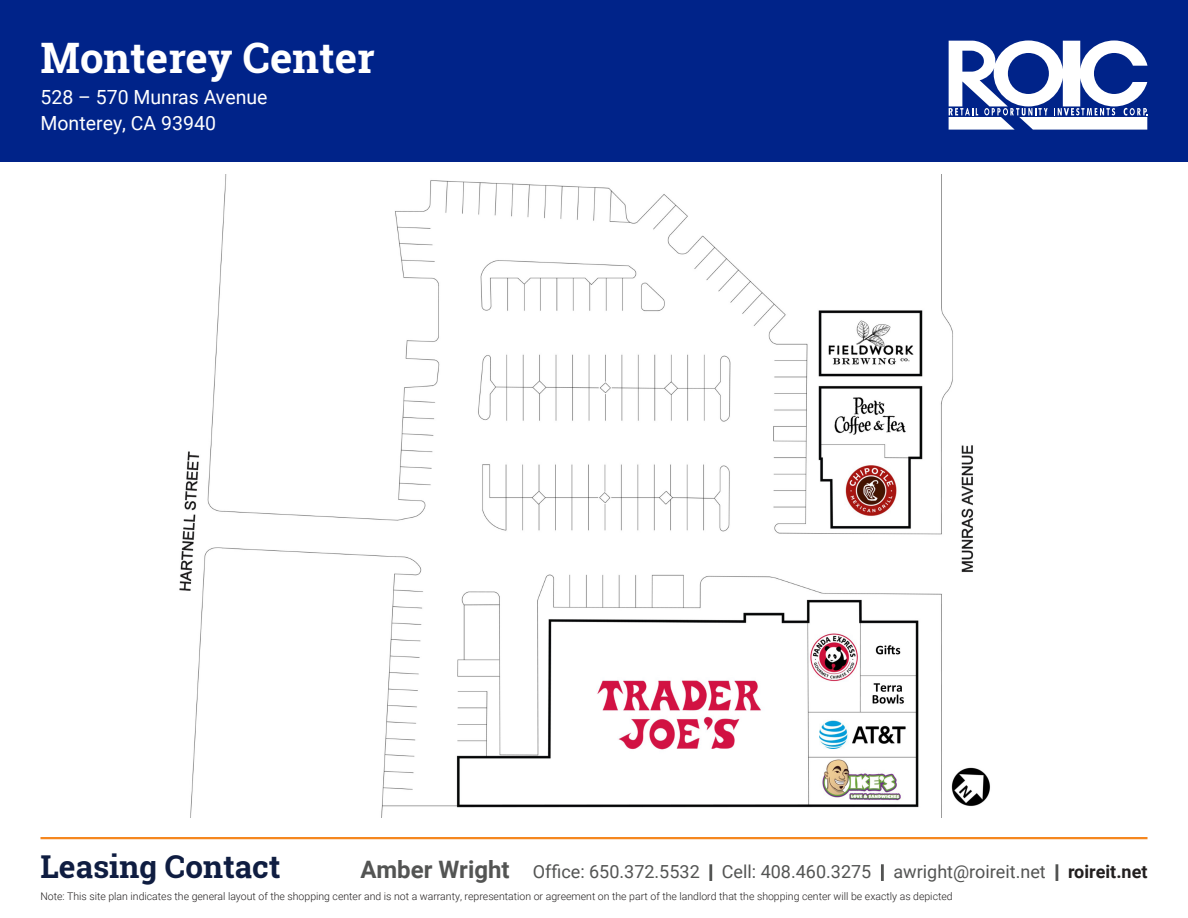
<style>
.page{position:relative;width:1188px;height:918px;background:#fff}
.page>*{position:absolute;margin:0;border:0;box-sizing:border-box;transform-origin:0 0}
.t1{font:700 42px "Roboto Slab";color:#fff}
.t2{font:700 31.5px "Roboto Slab";color:#0f1d41}
.t3{font:19.5px/25.5px "Roboto";color:#fff}
.t4{font:18px "Roboto";color:#535453}
.t5{font:300 10.5px "Roboto";color:#221f1f}
.s1{font-weight:700;font-size:24px}
.s2{font-weight:700;color:#221f1f}
</style>
<div class="page">
<div style="left:0;top:0;width:1188px;height:162px;background:#002389"></div>
<hr style="left:40px;top:837px;width:1108px;height:2px;background:#f5871f">
<svg style="left:949px;top:40px;width:199px;height:90px"></svg>
<img style="left:179px;top:174px;width:811px;height:643px">
<h1 class="t1" style="left:40px;top:28px;width:336px">Monterey Center</h1>
<h3 class="t3" style="left:40px;top:84px;width:229px">528 – 570 Munras Avenue<br>Monterey, CA 93940</h3>
<h2 class="t2" style="left:40px;top:845px;width:241px">Leasing Contact</h2>
<h3 class="t4" style="left:360px;top:859px;width:789px"><span class="s1">Amber Wright</span> Office: 650.372.5532 | Cell: 408.460.3275 | awright@roireit.net | <span class="s2">roireit.net</span></h3>
<p class="t5" style="left:40px;top:889px;width:914px">Note: This site plan indicates the general layout of the shopping center and is not a warranty, representation or agreement on the part of the landlord that the shopping center will be exactly as depicted</p>
</div>
